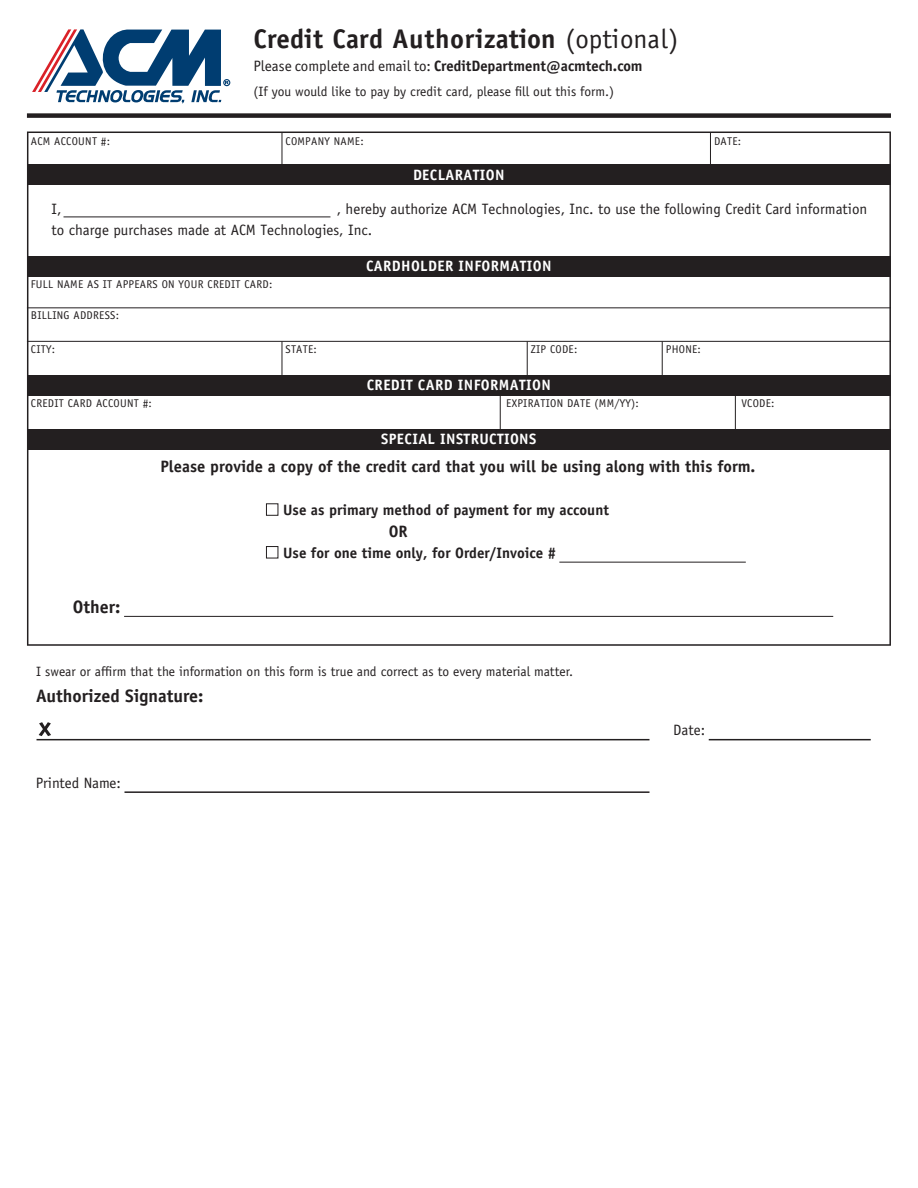
<style>
.page{position:relative;width:918px;height:1188px;background:#fff}
.page>*{position:absolute;margin:0;border:0;box-sizing:border-box;transform-origin:0 0}
.t1{font:700 27px "Officina Sans Std";color:#231f20}
.t2{font:700 18px "Officina Sans Std";color:#231f20}
.t3{font:700 16.5px "Officina Sans Std";color:#231f20}
.t4{font:15px/21px "Officina Sans Std";color:#231f20}
.t5{font:700 15px "Officina Sans Std";color:#231f20}
.t6{font:700 15px "Officina Sans Std";letter-spacing:.025em;color:#fff}
.t7{font:700 15px "Officina Sans ITC Pro";color:#231f20}
.t8{font:13.5px "Officina Sans Std";color:#231f20}
.t9{font:11.25px "Officina Sans Std";letter-spacing:.025em;color:#231f20}
.s1{font-weight:400}
</style>
<div class="page">
<svg style="left:27px;top:132px;width:864px;height:514px"></svg>
<div style="left:27px;top:164px;width:864px;height:21px;background:#231f20"></div>
<div style="left:27px;top:113px;width:864px;height:5px;background:#231f20"></div>
<hr style="left:282px;top:132px;width:1px;height:34px;background:#231f20">
<hr style="left:710px;top:132px;width:1px;height:34px;background:#231f20">
<div style="left:27px;top:256px;width:864px;height:21px;background:#231f20"></div>
<div style="left:27px;top:375px;width:864px;height:21px;background:#231f20"></div>
<hr style="left:27px;top:307px;width:864px;height:1px;background:#231f20">
<hr style="left:27px;top:341px;width:864px;height:1px;background:#231f20">
<hr style="left:735px;top:396px;width:1px;height:33px;background:#231f20">
<hr style="left:500px;top:396px;width:1px;height:33px;background:#231f20">
<hr style="left:527px;top:341px;width:1px;height:34px;background:#231f20">
<hr style="left:662px;top:341px;width:1px;height:34px;background:#231f20">
<hr style="left:282px;top:341px;width:1px;height:34px;background:#231f20">
<div style="left:27px;top:429px;width:864px;height:21px;background:#231f20"></div>
<hr style="left:64px;top:217px;width:266px;height:1px;background:#231f20">
<hr style="left:559px;top:562px;width:187px;height:1px;background:#231f20">
<hr style="left:124px;top:616px;width:709px;height:1px;background:#231f20">
<hr style="left:37px;top:739px;width:612px;height:1px;background:#231f20">
<svg style="left:39px;top:722px;width:12px;height:14px"></svg>
<hr style="left:709px;top:739px;width:162px;height:1px;background:#231f20">
<hr style="left:124px;top:791px;width:526px;height:2px;background:#231f20">
<div style="left:266px;top:503px;width:12px;height:13px;background:#fff;border:1px solid #231f20"></div>
<div style="left:266px;top:546px;width:12px;height:12px;background:#fff;border:1px solid #231f20"></div>
<svg style="left:32px;top:29px;width:198px;height:75px"></svg>
<h1 class="t1" style="left:254px;top:22px;width:426px">Credit Card Authorization <span class="s1">(optional)</span></h1>
<h3 class="t7" style="left:254px;top:56px;width:391px"><span class="s1">Please complete and email to:</span> CreditDepartment@acmtech.com</h3>
<p class="t8" style="left:254px;top:84px;width:362px">(If you would like to pay by credit card, please fill out this form.)</p>
<p class="t9" style="left:31px;top:134px;width:81px">ACM ACCOUNT #:</p>
<p class="t9" style="left:286px;top:134px;width:80px">COMPANY NAME:</p>
<p class="t9" style="left:714px;top:134px;width:29px">DATE:</p>
<h3 class="t6" style="left:413px;top:165px;width:93px">DECLARATION</h3>
<h3 class="t4" style="left:52px;top:199px;width:817px;text-indent:285px">, hereby authorize ACM Technologies, Inc. to use the following Credit Card information to charge purchases made at ACM Technologies, Inc.</h3>
<h3 class="t4" style="left:52px;top:199px;width:11px">I,</h3>
<p class="t9" style="left:31px;top:277px;width:243px">FULL NAME AS IT APPEARS ON YOUR CREDIT CARD:</p>
<p class="t9" style="left:31px;top:309px;width:90px">BILLING ADDRESS:</p>
<h3 class="t6" style="left:366px;top:257px;width:187px">CARDHOLDER INFORMATION</h3>
<p class="t9" style="left:31px;top:342px;width:26px">CITY:</p>
<p class="t9" style="left:286px;top:342px;width:33px">STATE:</p>
<p class="t9" style="left:531px;top:342px;width:48px">ZIP CODE:</p>
<p class="t9" style="left:666px;top:342px;width:37px">PHONE:</p>
<h3 class="t6" style="left:367px;top:376px;width:186px">CREDIT CARD INFORMATION</h3>
<p class="t9" style="left:31px;top:397px;width:123px">CREDIT CARD ACCOUNT #:</p>
<p class="t9" style="left:506px;top:397px;width:134px">EXPIRATION DATE (MM/YY):</p>
<p class="t9" style="left:741px;top:397px;width:35px">VCODE:</p>
<h3 class="t6" style="left:381px;top:430px;width:157px">SPECIAL INSTRUCTIONS</h3>
<h3 class="t3" style="left:160px;top:456px;width:597px">Please provide a copy of the credit card that you will be using along with this form.</h3>
<h2 class="t2" style="left:73px;top:596px;width:49px">Other:</h2>
<h3 class="t5" style="left:283px;top:500px;width:327px">Use as primary method of payment for my account</h3>
<h3 class="t5" style="left:283px;top:543px;width:275px">Use for one time only, for Order/Invoice #</h3>
<h3 class="t3" style="left:389px;top:521px;width:20px">OR</h3>
<p class="t8" style="left:36px;top:663px;width:538px">I swear or affirm that the information on this form is true and correct as to every material matter.</p>
<h2 class="t2" style="left:36px;top:685px;width:169px">Authorized Signature:</h2>
<h3 class="t4" style="left:36px;top:772px;width:87px">Printed Name:</h3>
<h3 class="t4" style="left:673px;top:720px;width:33px">Date:</h3>
</div>
